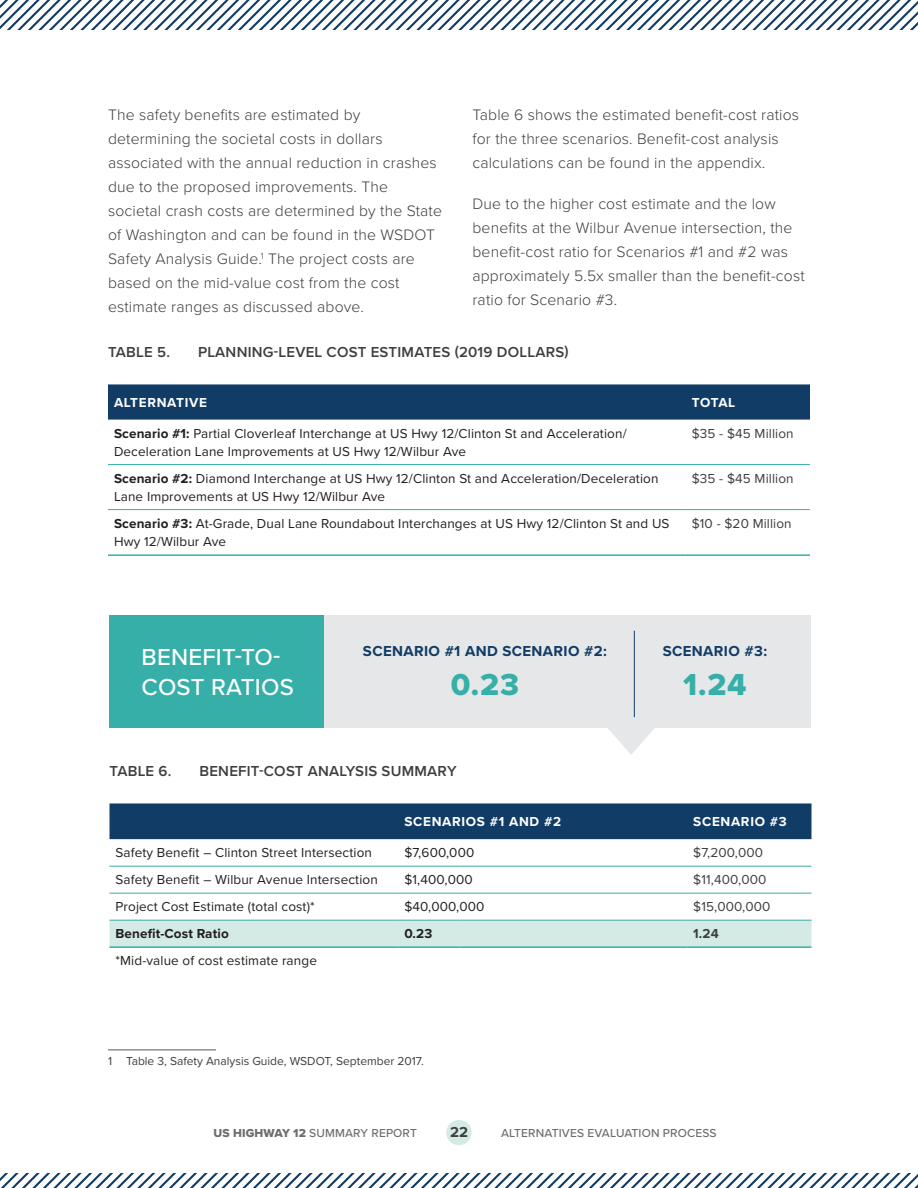
<style>
.page{position:relative;width:918px;height:1188px;background:#fff}
.page>*{position:absolute;margin:0;border:0;box-sizing:border-box;transform-origin:0 0}
.t1{font:31.5px "Proxima Nova Extrabld";color:#35afa8}
.t2{font:500 24px/30px "Proxima Nova";letter-spacing:.01em;color:#fff}
.t3{font:300 15.75px/24px "Proxima Nova";letter-spacing:.01em;color:#3e3e3f}
.t4{font:600 15px "Proxima Nova";letter-spacing:.015em;color:#3e3e3f}
.t5{font:700 15px "Proxima Nova";letter-spacing:.025em;color:#113c66}
.t6{font:700 15px "Proxima Nova";color:#3e3e3f}
.t7{font:13.5px/18px "Proxima Nova";letter-spacing:.01em;color:#231f20}
.t8{font:13.5px "Proxima Nova";letter-spacing:.01em;color:#3e3e3f}
.t9{font:700 13.5px "Proxima Nova";letter-spacing:.05em;color:#fff}
.t10{font:700 13.5px "Proxima Nova";letter-spacing:.01em;color:#231f20}
.t11{font:700 13.5px "Proxima Nova";color:#3e3e3f}
.t12{font:500 12px "Proxima Nova";letter-spacing:.01em;color:#6c6d70}
.t13{font:12px "Proxima Nova";color:#3e3e3f}
.s1{font-weight:700}
.s2{font-family:"Proxima Nova Extrabld";font-weight:400}
</style>
<div class="page">
<svg style="left:0;top:0;width:918px;height:30px"></svg>
<svg style="left:0;top:1173px;width:918px;height:15px"></svg>
<div style="left:446px;top:1120px;width:26px;height:25px;background:#d3eae5;border-radius:50%"></div>
<hr style="left:108px;top:1050px;width:108px;height:1px;background:#57585a">
<div style="left:110px;top:616px;width:215px;height:112px;background:#35afa8"></div>
<div style="left:325px;top:616px;width:486px;height:112px;background:#e6e7e9"></div>
<hr style="left:634px;top:631px;width:1px;height:86px;background:#113c66">
<svg style="left:608px;top:728px;width:46px;height:27px"></svg>
<div style="left:108px;top:384px;width:702px;height:36px;background:#113c66"></div>
<hr style="left:108px;top:464px;width:578px;height:1px;background:#35afa8">
<hr style="left:686px;top:464px;width:124px;height:1px;background:#35afa8">
<hr style="left:108px;top:509px;width:578px;height:1px;background:#35afa8">
<hr style="left:686px;top:509px;width:124px;height:1px;background:#35afa8">
<hr style="left:108px;top:554px;width:578px;height:2px;background:#35afa8">
<hr style="left:686px;top:554px;width:124px;height:2px;background:#35afa8">
<div style="left:110px;top:803px;width:702px;height:36px;background:#113c66"></div>
<div style="left:110px;top:921px;width:702px;height:25px;background:#d3eae5"></div>
<hr style="left:110px;top:866px;width:288px;height:1px;background:#35afa8">
<hr style="left:398px;top:866px;width:63px;height:1px;background:#35afa8">
<hr style="left:460px;top:866px;width:227px;height:1px;background:#35afa8">
<hr style="left:687px;top:866px;width:125px;height:1px;background:#35afa8">
<hr style="left:110px;top:893px;width:288px;height:1px;background:#35afa8">
<hr style="left:398px;top:893px;width:63px;height:1px;background:#35afa8">
<hr style="left:460px;top:893px;width:227px;height:1px;background:#35afa8">
<hr style="left:687px;top:893px;width:125px;height:1px;background:#35afa8">
<hr style="left:110px;top:920px;width:288px;height:1px;background:#35afa8">
<hr style="left:398px;top:920px;width:63px;height:1px;background:#35afa8">
<hr style="left:460px;top:920px;width:227px;height:1px;background:#35afa8">
<hr style="left:687px;top:920px;width:125px;height:1px;background:#35afa8">
<hr style="left:110px;top:946px;width:288px;height:2px;background:#35afa8">
<hr style="left:398px;top:946px;width:63px;height:2px;background:#35afa8">
<hr style="left:460px;top:946px;width:227px;height:2px;background:#35afa8">
<hr style="left:687px;top:946px;width:125px;height:2px;background:#35afa8">
<p class="t3" style="left:108px;top:102px;width:335px">The safety benefits are estimated by determining the societal costs in dollars associated with the annual reduction in crashes due to the proposed improvements. The societal crash costs are determined by the State of Washington and can be found in the WSDOT Safety Analysis Guide.<sup>1</sup> The project costs are based on the mid-value cost from the cost estimate ranges as discussed above.</p>
<p class="t3" style="left:472px;top:102px;width:328px">Table 6 shows the estimated benefit-cost ratios for the three scenarios. Benefit-cost analysis calculations can be found in the appendix.</p>
<p class="t3" style="left:472px;top:191px;width:334px">Due to the higher cost estimate and the low benefits at the Wilbur Avenue intersection, the benefit-cost ratio for Scenarios #1 and #2 was approximately 5.5x smaller than the benefit-cost ratio for Scenario #3.</p>
<p class="t4" style="left:108px;top:341px;width:18px">TABLE</p>
<p class="t4" style="left:157px;top:341px;width:413px">5. PLANNING-LEVEL COST ESTIMATES (2019 DOLLARS)</p>
<p class="t9" style="left:114px;top:392px;width:94px">ALTERNATIVE</p>
<p class="t9" style="left:692px;top:392px;width:45px">TOTAL</p>
<p class="t7" style="left:114px;top:423px;width:514px"><span class="s1">Scenario #1:</span> Partial Cloverleaf Interchange at US Hwy 12/Clinton St and Acceleration/<br>Deceleration Lane Improvements at US Hwy 12/Wilbur Ave</p>
<p class="t8" style="left:692px;top:423px;width:103px">$35 - $45 Million</p>
<p class="t7" style="left:114px;top:469px;width:546px"><span class="s1">Scenario #2:</span> Diamond Interchange at US Hwy 12/Clinton St and Acceleration/Deceleration<br>Lane Improvements at US Hwy 12/Wilbur Ave</p>
<p class="t8" style="left:692px;top:468px;width:103px">$35 - $45 Million</p>
<p class="t7" style="left:114px;top:514px;width:557px"><span class="s1">Scenario #3:</span> At-Grade, Dual Lane Roundabout Interchanges at US Hwy 12/Clinton St and US<br>Hwy 12/Wilbur Ave</p>
<p class="t8" style="left:692px;top:513px;width:101px">$10 - $20 Million</p>
<h2 class="t2" style="left:141px;top:641px;width:154px">BENEFIT-TO-<br>COST RATIOS</h2>
<p class="t5" style="left:363px;top:640px;width:245px">SCENARIO #1 AND SCENARIO #2:</p>
<p class="t5" style="left:663px;top:640px;width:106px">SCENARIO #3:</p>
<h1 class="t1" style="left:451px;top:661px;width:70px">0.23</h1>
<h1 class="t1" style="left:683px;top:661px;width:65px">1.24</h1>
<p class="t4" style="left:110px;top:760px;width:18px">TABLE</p>
<p class="t4" style="left:159px;top:760px;width:299px">6. BENEFIT-COST ANALYSIS SUMMARY</p>
<p class="t9" style="left:404px;top:811px;width:158px">SCENARIOS #1 AND #2</p>
<p class="t9" style="left:693px;top:811px;width:95px">SCENARIO #3</p>
<p class="t7" style="left:116px;top:843px;width:258px">Safety Benefit – Clinton Street Intersection</p>
<p class="t7" style="left:404px;top:843px;width:71px">$7,600,000</p>
<p class="t8" style="left:693px;top:843px;width:71px">$7,200,000</p>
<p class="t7" style="left:116px;top:870px;width:264px">Safety Benefit – Wilbur Avenue Intersection</p>
<p class="t7" style="left:404px;top:870px;width:70px">$1,400,000</p>
<p class="t8" style="left:693px;top:870px;width:75px">$11,400,000</p>
<p class="t7" style="left:116px;top:897px;width:201px">Project Cost Estimate (total cost)*</p>
<p class="t7" style="left:404px;top:897px;width:82px">$40,000,000</p>
<p class="t8" style="left:693px;top:897px;width:79px">$15,000,000</p>
<p class="t10" style="left:116px;top:924px;width:115px">Benefit-Cost Ratio</p>
<p class="t10" style="left:404px;top:924px;width:29px">0.23</p>
<p class="t11" style="left:693px;top:924px;width:27px">1.24</p>
<p class="t7" style="left:116px;top:951px;width:203px">*Mid-value of cost estimate range</p>
<p class="t13" style="left:108px;top:1052px;width:317px">1 Table 3, Safety Analysis Guide, WSDOT, September 2017.</p>
<p class="t12" style="left:213px;top:1124px;width:205px"><span class="s2">US HIGHWAY 12</span> SUMMARY REPORT</p>
<p class="t6" style="left:450px;top:1121px;width:19px">22</p>
<p class="t12" style="left:501px;top:1124px;width:217px">ALTERNATIVES EVALUATION PROCESS</p>
</div>
